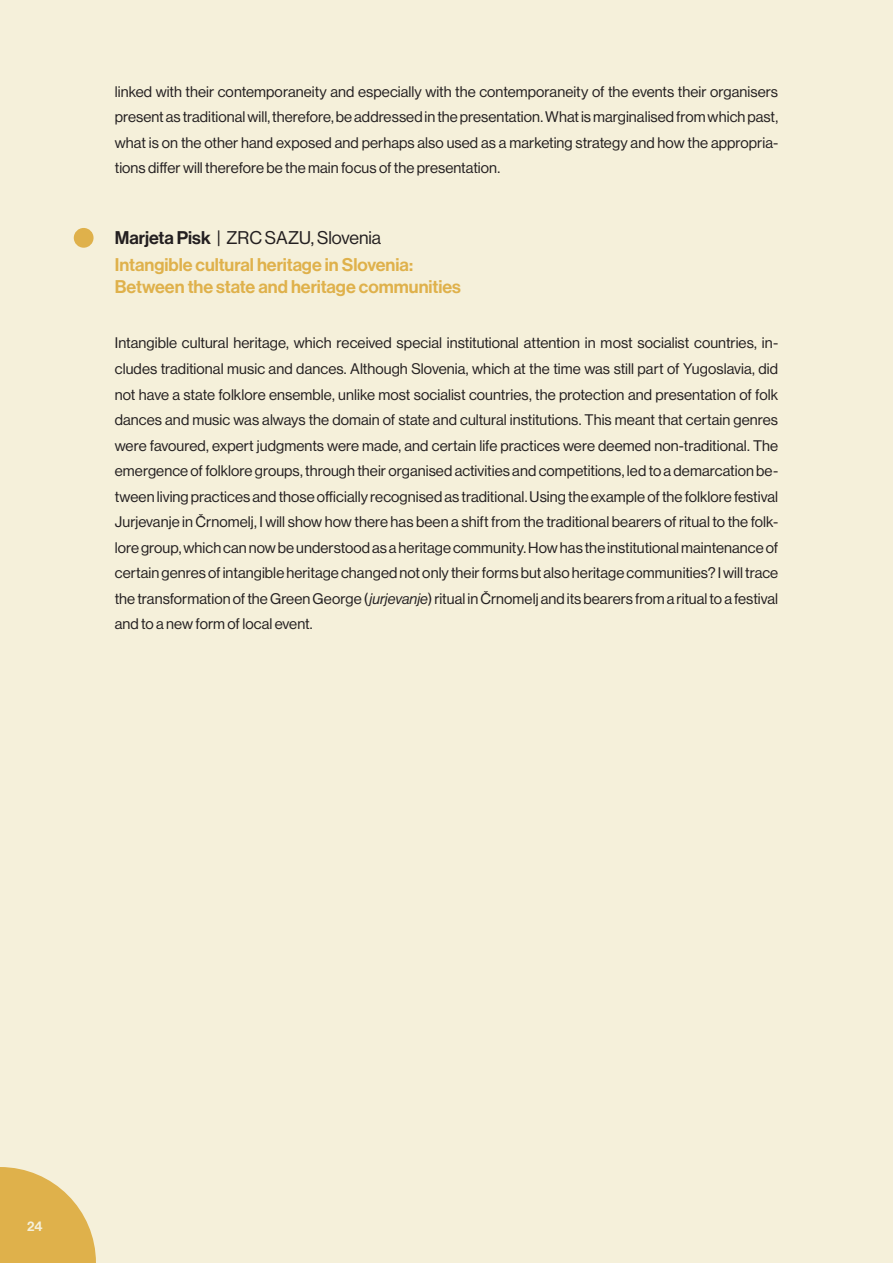
<style>
.page{position:relative;width:893px;height:1263px;background:#f5f0da}
.page>*{position:absolute;margin:0;border:0;box-sizing:border-box;transform-origin:0 0}
.NASLOV_panela{font:18px/22.5px "N Haas Grotesk DS Pro 65 Md";color:#dfb14b}
.avtorji_naslov{font:18px "N Haas Grotesk DS Pro 55 Rg";color:#231f20}
.body_tekst{font:15px/25.5px "N Haas Grotesk DS Pro 55 Rg";letter-spacing:.005em;color:#231f20;text-align:justify}
.t1{font:13.65px "N Haas Grotesk DS Pro 65 Md";color:#f5f0da}
.s1{font-family:"N Haas Grotesk DS Pro 65 Md"}
.s2{font-family:"N Haas Grotesk DS Pro 56 It"}
</style>
<div class="page">
<svg style="left:0;top:1167px;width:96px;height:96px"></svg>
<div style="left:74px;top:228px;width:20px;height:20px;background:#dfb14b;border-radius:50%"></div>
<p class="body_tekst" style="left:115px;top:79px;width:665px">linked with their contemporaneity and especially with the contemporaneity of the events their organisers present as traditional will, therefore, be addressed in the presentation. What is marginalised from which past, what is on the other hand exposed and perhaps also used as a marketing strategy and how the appropria&shy;tions differ will therefore be the main focus of the presentation.</p>
<p class="avtorji_naslov" style="left:115px;top:227px;width:268px"><span class="s1">Marjeta Pisk</span> | ZRC SAZU, Slovenia</p>
<p class="NASLOV_panela" style="left:115px;top:253px;width:348px">Intangible cultural heritage in Slovenia:<br>Between the state and heritage communities</p>
<p class="body_tekst" style="left:115px;top:331px;width:665px">Intangible cultural heritage, which received special institutional attention in most socialist countries, in&shy;cludes traditional music and dances. Although Slovenia, which at the time was still part of Yugoslavia, did not have a state folklore ensemble, unlike most socialist countries, the protection and presentation of folk dances and music was always the domain of state and cultural institutions. This meant that certain genres were favoured, expert judgments were made, and certain life practices were deemed non-traditional. The emergence of folklore groups, through their organised activities and competitions, led to a demarcation be&shy;tween living practices and those officially recognised as traditional. Using the example of the folklore festival Jurjevanje in Črnomelj, I will show how there has been a shift from the traditional bearers of ritual to the folk&shy;lore group, which can now be understood as a heritage community. How has the institutional maintenance of certain genres of intangible heritage changed not only their forms but also heritage communities? I will trace the transformation of the Green George (<span class="s2">jurjevanje</span>) ritual in Črnomelj and its bearers from a ritual to a festival and to a new form of local event.</p>
<p class="t1" style="left:27px;top:1218px;width:17px">24</p>
</div>
